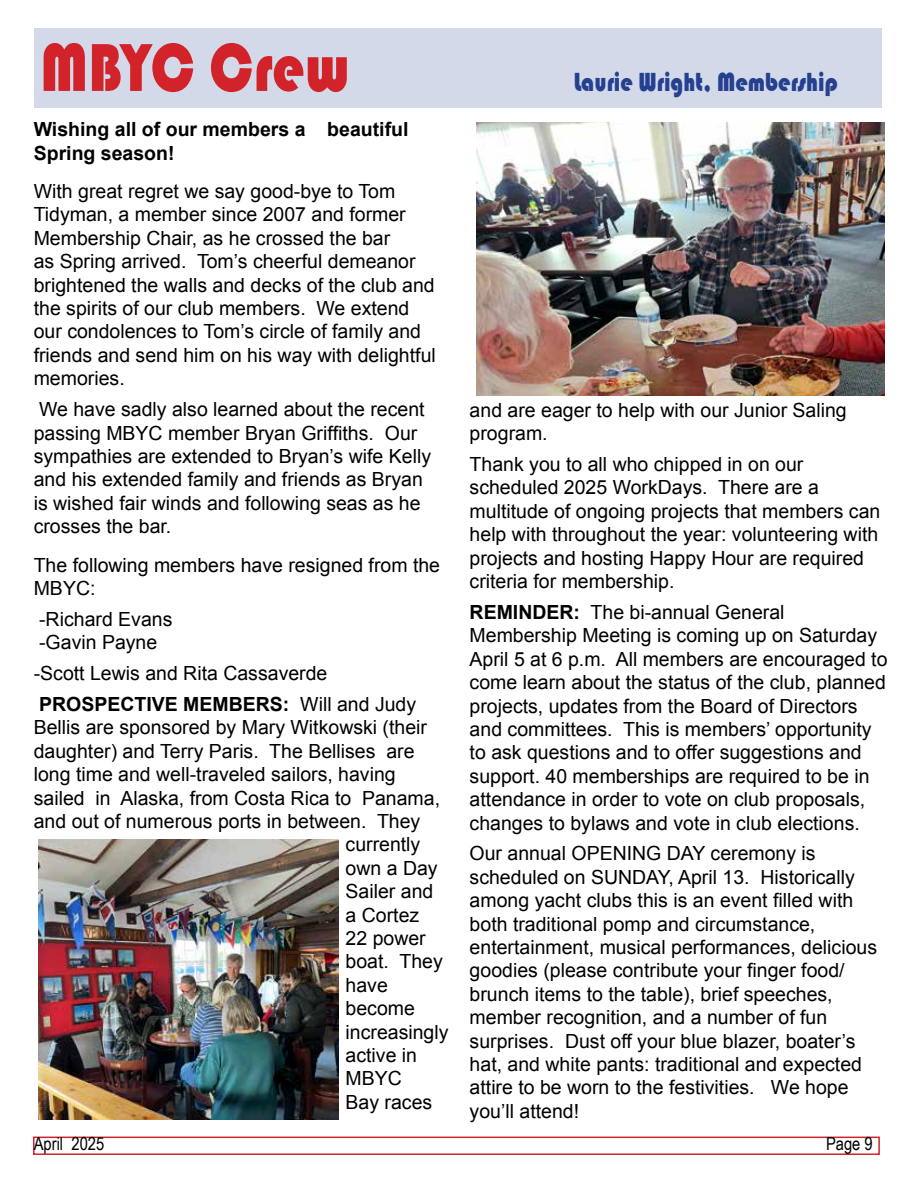
<style>
.page{position:relative;width:918px;height:1188px;background:#fff}
.page>*{position:absolute;margin:0;border:0;box-sizing:border-box;transform-origin:0 0}
.t1{font:70.2px "Bauhaus 93";color:#d2232a;scale:.83 1}
.t2{font:27px "Bauhaus 93";color:#25408f;scale:.83 1}
.t3{font:19.5px/23.4px "Arial";color:#000}
.t4{font:700 19.5px/23.4px "Arial";color:#000}
.t5{font:18px "Arial Narrow";color:#000}
.s1{font-weight:700}
</style>
<div class="page">
<div style="left:33px;top:1137px;width:847px;height:18px;border:2px solid #d2232a"></div>
<div style="left:34px;top:28px;width:847px;height:79px;background:#d3d9e9"></div>
<img style="left:39px;top:839px;width:300px;height:281px">
<img style="left:477px;top:122px;width:407px;height:273px">
<h1 class="t1" style="left:40px;top:28px;width:374px">MBYC Crew</h1>
<p class="t4" style="left:34px;top:118px;width:376px">Wishing all of our members a beautiful<br>Spring season!</p>
<p class="t3" style="left:34px;top:180px;width:404px">With great regret we say good-bye to Tom Tidyman, a member since 2007 and former Membership Chair, as he crossed the bar<br>as Spring arrived. Tom’s cheerful demeanor brightened the walls and decks of the club and the spirits of our club members. We extend our condolences to Tom’s circle of family and friends and send him on his way with delightful memories.</p>
<p class="t3" style="left:34px;top:398px;width:399px">We have sadly also learned about the recent passing MBYC member Bryan Griffiths. Our sympathies are extended to Bryan’s wife Kelly and his extended family and friends as Bryan is wished fair winds and following seas as he crosses the bar.</p>
<p class="t3" style="left:34px;top:553px;width:408px">The following members have resigned from the<br>MBYC:</p>
<p class="t3" style="left:39px;top:608px;width:135px">-Richard Evans -Gavin Payne</p>
<p class="t3" style="left:34px;top:658px;width:384px;line-height:30.9px">-Scott Lewis and Rita Cassaverde<br><span class="s1">PROSPECTIVE MEMBERS:</span> Will and Judy</p>
<p class="t3" style="left:34px;top:716px;width:395px">Bellis are sponsored by Mary Witkowski (their</p>
<p class="t3" style="left:34px;top:740px;width:382px">daughter) and Terry Paris. The Bellises are</p>
<p class="t3" style="left:34px;top:763px;width:363px">long time and well-traveled sailors, having</p>
<p class="t3" style="left:34px;top:786px;width:408px">sailed in Alaska, from Costa Rica to Panama,</p>
<p class="t3" style="left:34px;top:810px;width:388px">and out of numerous ports in between. They</p>
<p class="t3" style="left:346px;top:833px;width:76px">currently</p>
<p class="t3" style="left:346px;top:857px;width:94px">own a Day</p>
<p class="t3" style="left:346px;top:880px;width:89px">Sailer and</p>
<p class="t3" style="left:346px;top:903px;width:75px">a Cortez</p>
<p class="t3" style="left:346px;top:927px;width:82px">22 power</p>
<p class="t3" style="left:346px;top:950px;width:99px">boat. They</p>
<p class="t3" style="left:346px;top:974px;width:44px">have</p>
<p class="t3" style="left:346px;top:997px;width:71px">become</p>
<p class="t3" style="left:346px;top:1020px;width:104px">increasingly</p>
<p class="t3" style="left:346px;top:1044px;width:73px">active in</p>
<p class="t3" style="left:346px;top:1067px;width:58px">MBYC</p>
<p class="t3" style="left:346px;top:1091px;width:88px">Bay races</p>
<h2 class="t2" style="left:574px;top:67px;width:320px">Laurie Wright, Membership</h2>
<p class="t3" style="left:470px;top:398px;width:379px">and are eager to help with our Junior Saling program.</p>
<p class="t3" style="left:470px;top:453px;width:412px">Thank you to all who chipped in on our scheduled 2025 WorkDays. There are a multitude of ongoing projects that members can help with throughout the year: volunteering with projects and hosting Happy Hour are required criteria for membership.</p>
<p class="t3" style="left:470px;top:601px;width:419px"><span class="s1">REMINDER:</span> The bi-annual General Membership Meeting is coming up on Saturday April 5 at 6 p.m. All members are encouraged to come learn about the status of the club, planned projects, updates from the Board of Directors and committees. This is members’ opportunity to ask questions and to offer suggestions and support. 40 memberships are required to be in attendance in order to vote on club proposals, changes to bylaws and vote in club elections.</p>
<p class="t3" style="left:470px;top:842px;width:409px">Our annual OPENING DAY ceremony is scheduled on SUNDAY, April 13. Historically among yacht clubs this is an event filled with both traditional pomp and circumstance, entertainment, musical performances, delicious goodies (please contribute your finger food/ brunch items to the table), brief speeches, member recognition, and a number of fun surprises. Dust off your blue blazer, boater’s hat, and white pants: traditional and expected attire to be worn to the festivities. We hope you’ll attend!</p>
<p class="t5" style="left:34px;top:1131px;width:72px">April 2025</p>
<p class="t5" style="left:826px;top:1131px;width:48px">Page 9</p>
</div>
